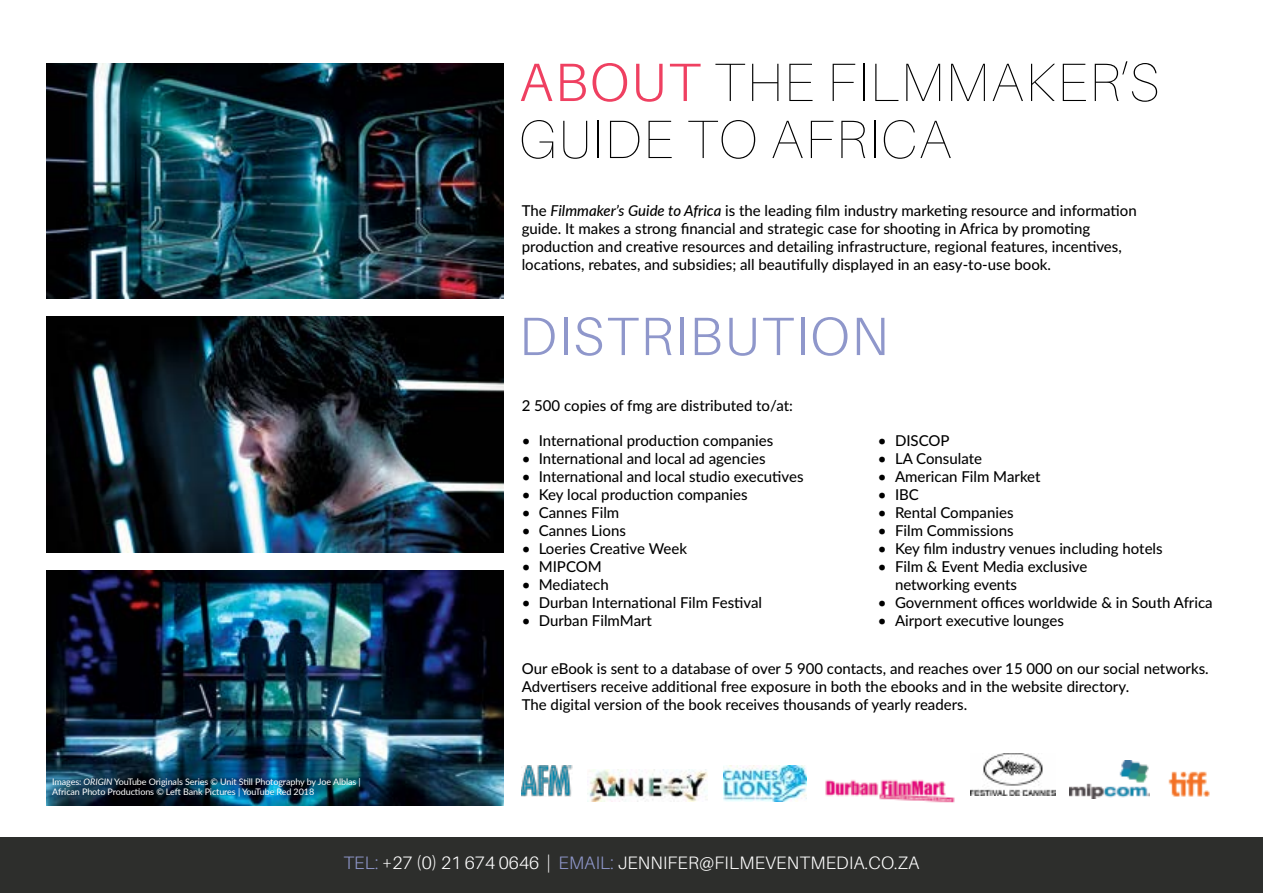
<style>
.page{position:relative;width:1263px;height:893px;background:#fff}
.page>*{position:absolute;margin:0;border:0;box-sizing:border-box;transform-origin:0 0}
.t1{font:200 54px/57px "Aileron";letter-spacing:.035em;color:#000}
.t2{font:300 54px "Aileron";letter-spacing:.035em;color:#8f97cb}
.t3{font:300 18px "Aileron";letter-spacing:.01em;color:#fff}
.t4{font:500 15px/18px "Lato";color:#000}
.t5{font:9px/10.5px "Lato";letter-spacing:-.01em;color:#fff}
.s1{font-weight:300;color:#ef4061}
.s2{font-style:italic}
.s3{color:#8f97cb}
</style>
<div class="page">
<img style="left:47px;top:64px;width:457px;height:234px">
<img style="left:47px;top:570px;width:457px;height:236px">
<img style="left:47px;top:316px;width:457px;height:236px">
<div style="left:0;top:838px;width:1263px;height:55px;background:#2d2e2c"></div>
<img style="left:723px;top:766px;width:84px;height:36px">
<img style="left:970px;top:753px;width:85px;height:43px">
<img style="left:1168px;top:771px;width:42px;height:26px">
<img style="left:1069px;top:760px;width:81px;height:38px">
<img style="left:825px;top:779px;width:130px;height:24px">
<img style="left:588px;top:769px;width:119px;height:32px">
<img style="left:522px;top:766px;width:50px;height:30px">
<h1 class="t1" style="left:519px;top:54px;width:642px"><span class="s1">ABOUT</span> THE FILMMAKER’S<br>GUIDE TO AFRICA</h1>
<p class="t4" style="left:522px;top:201px;width:616px">The <span class="s2">Filmmaker’s Guide to Africa</span> is the leading film industry marketing resource and information guide. It makes a strong financial and strategic case for shooting in Africa by promoting production and creative resources and detailing infrastructure, regional features, incentives, locations, rebates, and subsidies; all beautifully displayed in an easy-to-use book.</p>
<h1 class="t2" style="left:519px;top:307px;width:371px">DISTRIBUTION</h1>
<p class="t5" style="left:52px;top:776px;width:310px">Images: <span class="s2">ORIGIN</span> YouTube Originals Series © Unit Still Photography by Joe Alblas |<br>African Photo Productions © Left Bank Pictures | YouTube Red 2018</p>
<p class="t4" style="left:522px;top:396px;width:273px">2 500 copies of fmg are distributed to/at:</p>
<p class="t4" style="left:522px;top:431px;width:253px">• International production companies</p>
<p class="t4" style="left:522px;top:449px;width:245px">• International and local ad agencies</p>
<p class="t4" style="left:522px;top:467px;width:283px">• International and local studio executives</p>
<p class="t4" style="left:522px;top:485px;width:227px">• Key local production companies</p>
<p class="t4" style="left:522px;top:503px;width:99px">• Cannes Film</p>
<p class="t4" style="left:522px;top:521px;width:106px">• Cannes Lions</p>
<p class="t4" style="left:522px;top:539px;width:167px">• Loeries Creative Week</p>
<p class="t4" style="left:522px;top:557px;width:82px">• MIPCOM</p>
<p class="t4" style="left:522px;top:575px;width:89px">• Mediatech</p>
<p class="t4" style="left:522px;top:593px;width:242px">• Durban International Film Festival</p>
<p class="t4" style="left:522px;top:611px;width:132px">• Durban FilmMart</p>
<p class="t4" style="left:878px;top:431px;width:73px">• DISCOP</p>
<p class="t4" style="left:878px;top:449px;width:106px">• LA Consulate</p>
<p class="t4" style="left:878px;top:467px;width:164px">• American Film Market</p>
<p class="t4" style="left:878px;top:485px;width:42px">• IBC</p>
<p class="t4" style="left:878px;top:503px;width:137px">• Rental Companies</p>
<p class="t4" style="left:878px;top:521px;width:137px">• Film Commissions</p>
<p class="t4" style="left:878px;top:539px;width:286px">• Key film industry venues including hotels</p>
<p class="t4" style="left:895px;top:557px;width:194px;text-indent:-17px">• Film &amp; Event Media exclusive networking events</p>
<p class="t4" style="left:878px;top:593px;width:336px">• Government offices worldwide &amp; in South Africa</p>
<p class="t4" style="left:878px;top:611px;width:188px">• Airport executive lounges</p>
<p class="t4" style="left:522px;top:659px;width:688px">Our eBook is sent to a database of over 5 900 contacts, and reaches over 15 000 on our social networks.<br>Advertisers receive additional free exposure in both the ebooks and in the website directory.<br>The digital version of the book receives thousands of yearly readers.</p>
<p class="t3" style="left:343px;top:853px;width:578px"><span class="s3">TEL:</span> +27 (0) 21 674 0646 | <span class="s3">EMAIL:</span> JENNIFER@FILMEVENTMEDIA.CO.ZA</p>
</div>
